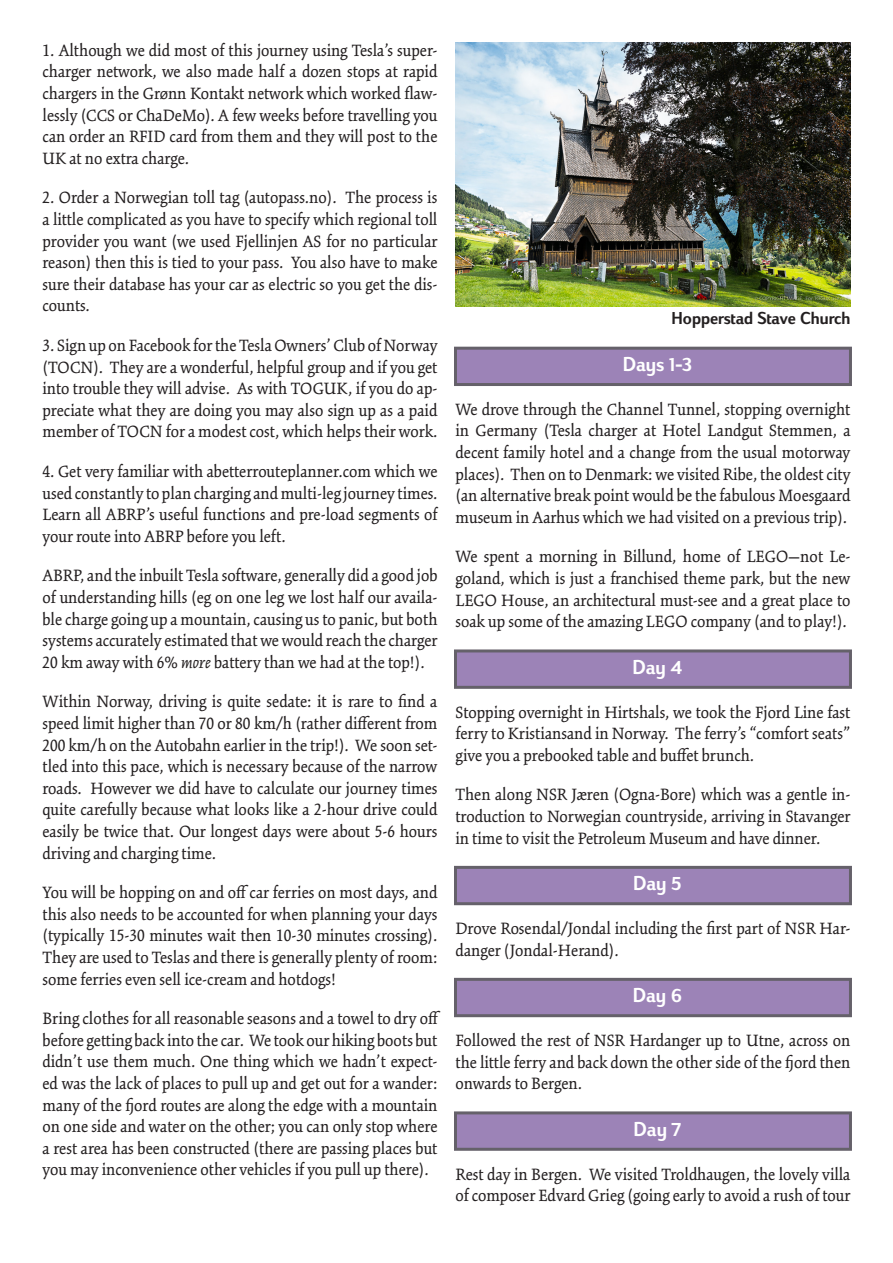
<style>
.page{position:relative;width:893px;height:1263px;background:#fff}
.page>*{position:absolute;margin:0;border:0;box-sizing:border-box;transform-origin:0 0}
.t1{font:700 21px "Viato";color:#fff}
.t2{font:18px/21.6px "Kinesis Pro 3";color:#231f20;text-align:justify}
.t3{font:700 18px "Viato";color:#231f20}
.s1{font-style:italic}
</style>
<div class="page">
<div style="left:454px;top:347px;width:398px;height:39px;background:#9c83b7;border:3px solid #65616a"></div>
<div style="left:454px;top:649px;width:398px;height:40px;background:#9c83b7;border:3px solid #65616a"></div>
<div style="left:454px;top:866px;width:398px;height:39px;background:#9c83b7;border:3px solid #65616a"></div>
<div style="left:454px;top:978px;width:398px;height:39px;background:#9c83b7;border:3px solid #65616a"></div>
<div style="left:454px;top:1111px;width:398px;height:40px;background:#9c83b7;border:3px solid #65616a"></div>
<img style="left:455px;top:43px;width:395px;height:263px">
<p class="t2" style="left:43px;top:39px;width:396px">1. Although we did most of this journey using Tesla’s super&shy;charger network, we also made half a dozen stops at rapid chargers in the Grønn Kontakt network which worked flaw&shy;lessly (CCS or ChaDeMo). A few weeks before travelling you can order an RFID card from them and they will post to the UK at no extra charge.</p>
<p class="t2" style="left:43px;top:187px;width:397px">2. Order a Norwegian toll tag (autopass.no). The process is a little complicated as you have to specify which regional toll provider you want (we used Fjellinjen AS for no particular reason) then this is tied to your pass. You also have to make sure their database has your car as electric so you get the dis&shy;counts.</p>
<p class="t2" style="left:43px;top:334px;width:396px">3. Sign up on Facebook for the Tesla Owners’ Club of Norway (TOCN). They are a wonderful, helpful group and if you get into trouble they will advise. As with TOGUK, if you do ap&shy;preciate what they are doing you may also sign up as a paid member of TOCN for a modest cost, which helps their work.</p>
<p class="t2" style="left:43px;top:460px;width:396px">4. Get very familiar with abetterrouteplanner.com which we used constantly to plan charging and multi-leg journey times.<br>Learn all ABRP’s useful functions and pre-load segments of your route into ABRP before you left.</p>
<p class="t2" style="left:43px;top:565px;width:396px">ABRP, and the inbuilt Tesla software, generally did a good job of understanding hills (eg on one leg we lost half our availa&shy;ble charge going up a mountain, causing us to panic, but both systems accurately estimated that we would reach the charger 20 km away with 6% <span class="s1">more</span> battery than we had at the top!).</p>
<p class="t2" style="left:43px;top:691px;width:397px">Within Norway, driving is quite sedate: it is rare to find a speed limit higher than 70 or 80 km/h (rather different from 200 km/h on the Autobahn earlier in the trip!). We soon set&shy;tled into this pace, which is necessary because of the narrow roads. However we did have to calculate our journey times quite carefully because what looks like a 2-hour drive could easily be twice that. Our longest days were about 5-6 hours driving and charging time.</p>
<p class="t2" style="left:43px;top:882px;width:396px">You will be hopping on and off car ferries on most days, and this also needs to be accounted for when planning your days (typically 15-30 minutes wait then 10-30 minutes crossing).<br>They are used to Teslas and there is generally plenty of room: some ferries even sell ice-cream and hotdogs!</p>
<p class="t2" style="left:43px;top:1008px;width:399px;text-align:left">Bring clothes for all reasonable seasons and a towel to dry off before getting back into the car. We took our hiking boots but didn’t use them much. One thing which we hadn’t expect&shy;ed was the lack of places to pull up and get out for a wander: many of the fjord routes are along the edge with a mountain on one side and water on the other; you can only stop where a rest area has been constructed (there are passing places but you may inconvenience other vehicles if you pull up there).</p>
<p class="t3" style="left:671px;top:305px;width:180px">Hopperstad Stave Church</p>
<p class="t1" style="left:623px;top:349px;width:71px">Days 1-3</p>
<p class="t2" style="left:455px;top:398px;width:396px">We drove through the Channel Tunnel, stopping overnight in Germany (Tesla charger at Hotel Landgut Stemmen, a decent family hotel and a change from the usual motorway places). Then on to Denmark: we visited Ribe, the oldest city (an alternative break point would be the fabulous Moesgaard museum in Aarhus which we had visited on a previous trip).</p>
<p class="t2" style="left:455px;top:546px;width:396px">We spent a morning in Billund, home of LEGO—not Le&shy;goland, which is just a franchised theme park, but the new LEGO House, an architectural must-see and a great place to soak up some of the amazing LEGO company (and to play!).</p>
<p class="t1" style="left:632px;top:652px;width:51px">Day 4</p>
<p class="t2" style="left:455px;top:701px;width:396px">Stopping overnight in Hirtshals, we took the Fjord Line fast ferry to Kristiansand in Norway. The ferry’s “comfort seats” give you a prebooked table and buffet brunch.</p>
<p class="t2" style="left:455px;top:784px;width:396px">Then along NSR Jæren (Ogna-Bore) which was a gentle in&shy;troduction to Norwegian countryside, arriving in Stavanger in time to visit the Petroleum Museum and have dinner.</p>
<p class="t1" style="left:633px;top:868px;width:50px">Day 5</p>
<p class="t2" style="left:455px;top:917px;width:396px">Drove Rosendal/Jondal including the first part of NSR Har&shy;danger (Jondal-Herand).</p>
<p class="t1" style="left:633px;top:980px;width:50px">Day 6</p>
<p class="t2" style="left:455px;top:1029px;width:396px">Followed the rest of NSR Hardanger up to Utne, across on the little ferry and back down the other side of the fjord then onwards to Bergen.</p>
<p class="t1" style="left:634px;top:1114px;width:49px">Day 7</p>
<p class="t2" style="left:455px;top:1163px;width:396px">Rest day in Bergen. We visited Troldhaugen, the lovely villa of composer Edvard Grieg (going early to avoid a rush of tour</p>
</div>
